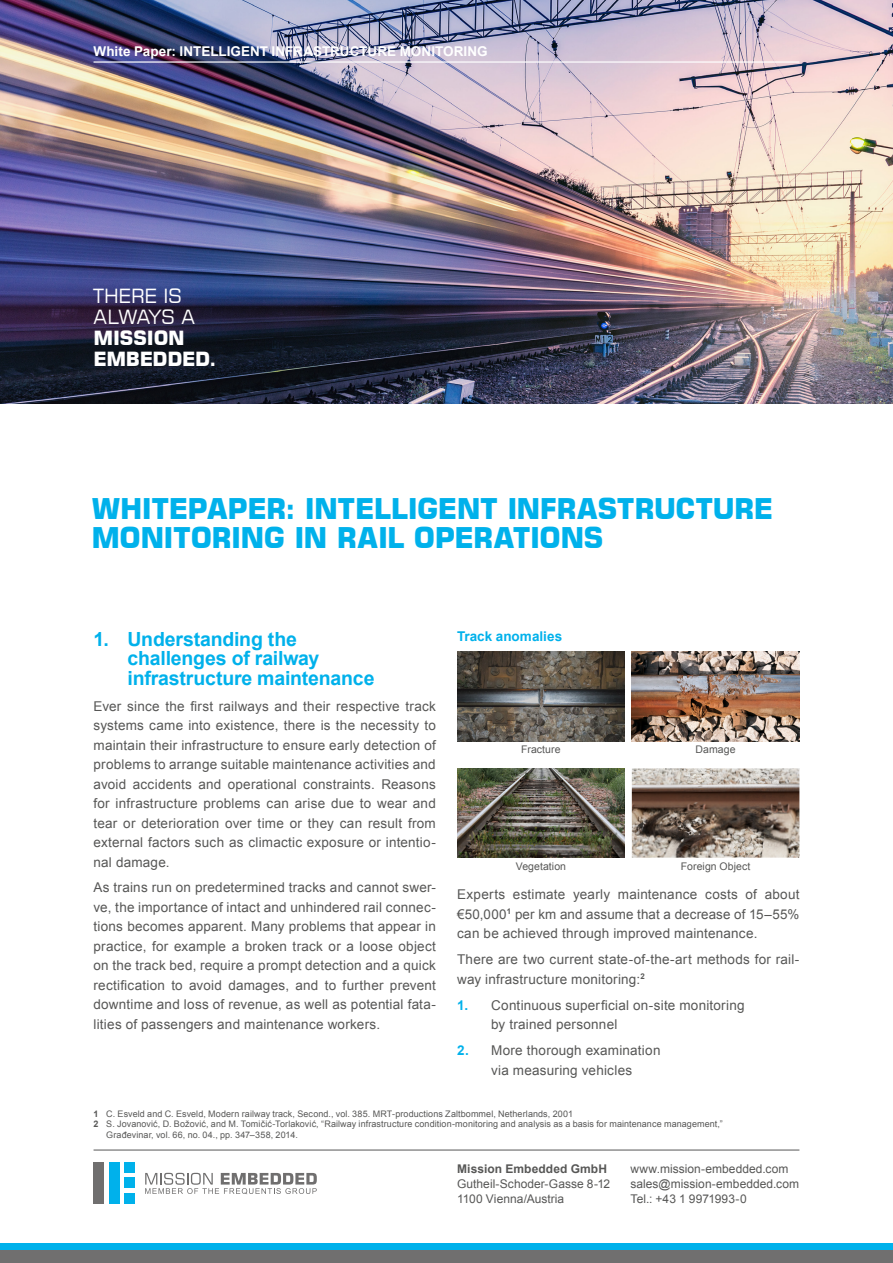
<style>
.page{position:relative;width:893px;height:1263px;background:#fff}
.page>*{position:absolute;margin:0;border:0;box-sizing:border-box;transform-origin:0 0}
.t1{font:700 28.5px/28.5px "Square 721 BT";letter-spacing:-.02em;color:#00b1eb}
.t2{font:700 19.5px/19.5px "Arial";letter-spacing:-.01em;color:#00b1eb}
.t3{font:700 19.5px/21px "Square 721 BT";letter-spacing:-.015em;color:#fff}
.t4{font:19.5px/21px "Square 721 BT";letter-spacing:-.01em;color:#fff}
.t5{font:13.5px/19.5px "Arial";letter-spacing:.015em;color:#575756;text-align:justify}
.t6{font:700 13.5px "Arial";color:#fff}
.t7{font:700 13.5px "Arial";letter-spacing:.005em;color:#00b1eb}
.t8{font:12px/15px "Arial";letter-spacing:.005em;color:#575756}
.t9{font:700 12px "Arial";letter-spacing:.01em;color:#575756}
.t10{font:10.5px "Arial";letter-spacing:.005em;color:#575756}
.t11{font:9px "Arial";letter-spacing:.01em;color:#575756}
.s1{font-weight:700;color:#00b1eb}
.s2{font-weight:700}
</style>
<div class="page">
<div style="left:0;top:1250px;width:893px;height:13px;background:#706f6f"></div>
<div style="left:0;top:1244px;width:893px;height:6px;background:#00b1eb"></div>
<svg style="left:145px;top:1173px;width:172px;height:21px"></svg>
<div style="left:94px;top:1162px;width:10px;height:41px;background:#706f6f"></div>
<div style="left:109px;top:1162px;width:10px;height:41px;background:#00b1eb"></div>
<div style="left:124px;top:1162px;width:11px;height:10px;background:#00b1eb"></div>
<div style="left:124px;top:1177px;width:11px;height:11px;background:#00b1eb"></div>
<div style="left:124px;top:1193px;width:11px;height:10px;background:#00b1eb"></div>
<hr style="left:94px;top:1150px;width:705px;height:1px;background:#575756">
<img style="left:0;top:0;width:893px;height:404px">
<img style="left:457px;top:652px;width:168px;height:89px">
<img style="left:632px;top:768px;width:167px;height:90px">
<img style="left:457px;top:768px;width:168px;height:90px">
<img style="left:632px;top:652px;width:167px;height:89px">
<hr style="left:94px;top:61px;width:705px;height:2px;background:#fff">
<p class="t6" style="left:94px;top:46px;width:396px">White Paper: INTELLIGENT INFRASTRUCTURE MONITORING</p>
<h2 class="t4" style="left:94px;top:287px;width:103px">THERE IS<br>ALWAYS A</h2>
<h2 class="t3" style="left:94px;top:329px;width:124px">MISSION<br>EMBEDDED.</h2>
<h1 class="t1" style="left:91px;top:497px;width:683px">WHITEPAPER: INTELLIGENT INFRASTRUCTURE<br>MONITORING IN RAIL OPERATIONS</h1>
<h2 class="t2" style="left:128px;top:631px;width:248px;text-indent:-34px">1. Understanding the challenges of railway infrastructure maintenance</h2>
<p class="t5" style="left:94px;top:696px;width:344px">Ever since the first railways and their respective track systems came into existence, there is the necessity to maintain their infrastructure to ensure early detection of problems to arrange suitable maintenance activities and avoid accidents and operational constraints. Reasons for infrastructure problems can arise due to wear and tear or deterioration over time or they can result from external factors such as climactic exposure or intentio&shy;nal damage.</p>
<p class="t5" style="left:94px;top:878px;width:344px">As trains run on predetermined tracks and cannot swer&shy;ve, the importance of intact and unhindered rail connec&shy;tions becomes apparent. Many problems that appear in practice, for example a broken track or a loose object on the track bed, require a prompt detection and a quick rectification to avoid damages, and to further prevent downtime and loss of revenue, as well as potential fata&shy;lities of passengers and maintenance workers.</p>
<p class="t7" style="left:457px;top:631px;width:107px">Track anomalies</p>
<p class="t10" style="left:521px;top:745px;width:41px">Fracture</p>
<p class="t10" style="left:696px;top:743px;width:41px">Damage</p>
<p class="t10" style="left:516px;top:859px;width:52px">Vegetation</p>
<p class="t10" style="left:681px;top:859px;width:71px">Foreign Object</p>
<p class="t5" style="left:457px;top:885px;width:344px">Experts estimate yearly maintenance costs of about €50,000<sup>1</sup> per km and assume that a decrease of 15–55% can be achieved through improved maintenance.</p>
<p class="t5" style="left:457px;top:951px;width:344px">There are two current state-of-the-art methods for rail&shy;way infrastructure monitoring:<sup>2</sup></p>
<p class="t5" style="left:491px;top:995px;width:255px;text-indent:-34px"><span class="s1">1.</span> Continuous superficial on-site monitoring by trained personnel</p>
<p class="t5" style="left:457px;top:1041px;width:205px;text-align:center"><span class="s1">2.</span> More thorough examination via measuring vehicles</p>
<p class="t11" style="left:94px;top:1108px;width:481px"><span class="s2">1</span> C. Esveld and C. Esveld, Modern railway track, Second., vol. 385. MRT-productions Zaltbommel, Netherlands, 2001</p>
<p class="t11" style="left:94px;top:1118px;width:631px"><span class="s2">2</span> S. Jovanović, D. Božović, and M. Tomičić-Torlaković, “Railway infrastructure condition-monitoring and analysis as a basis for maintenance management,”</p>
<p class="t11" style="left:106px;top:1129px;width:193px">Građevinar, vol. 66, no. 04., pp. 347–358, 2014.</p>
<p class="t9" style="left:457px;top:1164px;width:151px">Mission Embedded GmbH</p>
<p class="t8" style="left:457px;top:1178px;width:155px">Gutheil-Schoder-Gasse 8-12<br>1100 Vienna/Austria</p>
<p class="t8" style="left:630px;top:1163px;width:170px">www.mission-embedded.com sales@mission-embedded.com<br>Tel.: +43 1 9971993-0</p>
</div>
